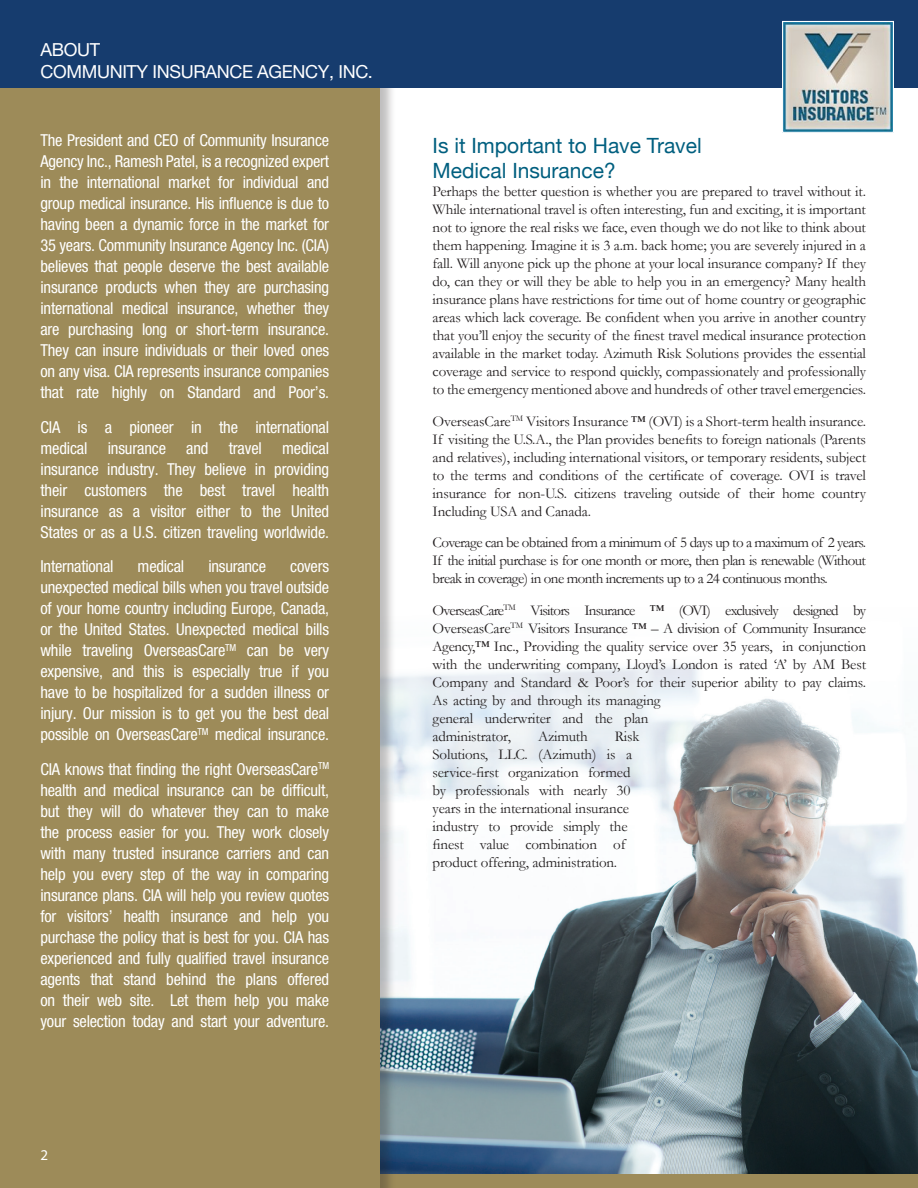
<style>
.page{position:relative;width:918px;height:1188px;background:#fff}
.page>*{position:absolute;margin:0;border:0;box-sizing:border-box;transform-origin:0 0}
.t1{font:21px/25.2px "Helvetica Neue";color:#005f7f}
.t2{font:18px/22.5px "Helvetica Neue";letter-spacing:-.02em;color:#fff}
.t3{font:condensed 16.5px/21px "Helvetica Neue";letter-spacing:-.015em;color:#fff;text-align:justify}
.t4{font:15px/18px "Garamond";letter-spacing:-.01em;color:#231f20;text-align:justify}
.t5{font:15px "Myriad Pro";color:#fff}
</style>
<div class="page">
<img style="left:397px;top:665px;width:521px;height:509px">
<div style="left:0;top:1174px;width:918px;height:14px;background:#9d8b59"></div>
<div style="left:1px;top:1px;width:396px;height:1187px;background:#231f20;opacity:.29"></div>
<div style="left:0;top:0;width:379px;height:1188px;background:#9d8b59"></div>
<div style="left:0;top:0;width:918px;height:87px;background:#163c6e"></div>
<img style="left:784px;top:23px;width:108px;height:108px">
<div style="left:782px;top:21px;width:112px;height:112px;border:1px solid #fff"></div>
<p class="t2" style="left:40px;top:38px;width:334px">About<br>COMMUNITY INSURANCE AGENCY, INC.</p>
<p class="t3" style="left:40px;top:130px;width:290px">The President and CEO of Community Insurance Agency Inc., Ramesh Patel, is a recognized expert in the international market for individual and group medical insurance. His influence is due to having been a dynamic force in the market for 35 years. Community Insurance Agency Inc. (CIA) believes that people deserve the best available insurance products when they are purchasing international medical insurance, whether they are purchasing long or short-term insurance.<br>They can insure individuals or their loved ones on any visa. CIA represents insurance companies that rate highly on Standard and Poor’s.</p>
<p class="t3" style="left:40px;top:416px;width:290px">CIA is a pioneer in the international medical insurance and travel medical insurance industry. They believe in providing their customers the best travel health insurance as a visitor either to the United States or as a U.S. citizen traveling worldwide.</p>
<p class="t3" style="left:40px;top:556px;width:74px">International</p>
<p class="t3" style="left:138px;top:556px;width:48px">medical</p>
<p class="t3" style="left:208px;top:556px;width:59px">insurance</p>
<p class="t3" style="left:40px;top:556px;width:290px;text-indent:250px">covers unexpected medical bills when you travel outside of your home country including Europe, Canada, or the United States. Unexpected medical bills while traveling OverseasCare<sup>TM</sup> can be very expensive, and this is especially true if you have to be hospitalized for a sudden illness or injury. Our mission is to get you the best deal possible on OverseasCare<sup>TM</sup> medical insurance.</p>
<p class="t3" style="left:40px;top:758px;width:290px">CIA knows that finding the right OverseasCare<sup>TM </sup>health and medical insurance can be difficult, but they will do whatever they can to make the process easier for you. They work closely with many trusted insurance carriers and can help you every step of the way in comparing insurance plans. CIA will help you review quotes for visitors’ health insurance and help you purchase the policy that is best for you. CIA has experienced and fully qualified travel insurance agents that stand behind the plans offered on their web site. Let them help you make your selection today and start your adventure.</p>
<p class="t5" style="left:40px;top:1146px;width:9px">2</p>
<h1 class="t1" style="left:433px;top:134px;width:271px">Is it Important to Have Travel<br>Medical Insurance?</h1>
<p class="t4" style="left:433px;top:182px;width:435px">Perhaps the better question is whether you are prepared to travel without it.<br>While international travel is often interesting, fun and exciting, it is important not to ignore the real risks we face, even though we do not like to think about them happening. Imagine it is 3 a.m. back home; you are severely injured in a fall. Will anyone pick up the phone at your local insurance company? If they do, can they or will they be able to help you in an emergency? Many health insurance plans have restrictions for time out of home country or geographic areas which lack coverage. Be confident when you arrive in another country that you’ll enjoy the security of the finest travel medical insurance protection available in the market today. Azimuth Risk Solutions provides the essential coverage and service to respond quickly, compassionately and professionally to the emergency mentioned above and hundreds of other travel emergencies.</p>
<p class="t4" style="left:433px;top:412px;width:435px">OverseasCare<sup>TM</sup> Visitors Insurance ™ (OVI) is a Short-term health insurance.<br>If visiting the U.S.A., the Plan provides benefits to foreign nationals (Parents and relatives), including international visitors, or temporary residents, subject to the terms and conditions of the certificate of coverage. OVI is travel insurance for non-U.S. citizens traveling outside of their home country Including USA and Canada.</p>
<p class="t4" style="left:433px;top:533px;width:435px">Coverage can be obtained from a minimum of 5 days up to a maximum of 2 years.<br>If the initial purchase is for one month or more, then plan is renewable (Without break in coverage) in one month increments up to a 24 continuous months.</p>
<p class="t4" style="left:433px;top:601px;width:435px;text-align:left">OverseasCare<sup>TM</sup> Visitors Insurance ™ (OVI) exclusively designed by OverseasCare<sup>TM</sup> Visitors Insurance ™ – A division of Community Insurance Agency,™ Inc., Providing the quality service over 35 years, in conjunction with the underwriting company, Lloyd’s London is rated ‘A’ by AM Best Company and Standard &amp; Poor’s for their superior ability to pay claims.<br>As acting by and through its managing<br>general underwriter and the plan<br>administrator,</p>
<p class="t4" style="left:538px;top:727px;width:51px">Azimuth</p>
<p class="t4" style="left:433px;top:727px;width:208px;text-align:left;text-indent:182px">Risk<br>Solutions, LLC. (Azimuth) is a service-first organization formed by professionals with nearly 30 years in the international insurance industry to provide simply the finest value combination of product offering, administration.</p>
</div>
